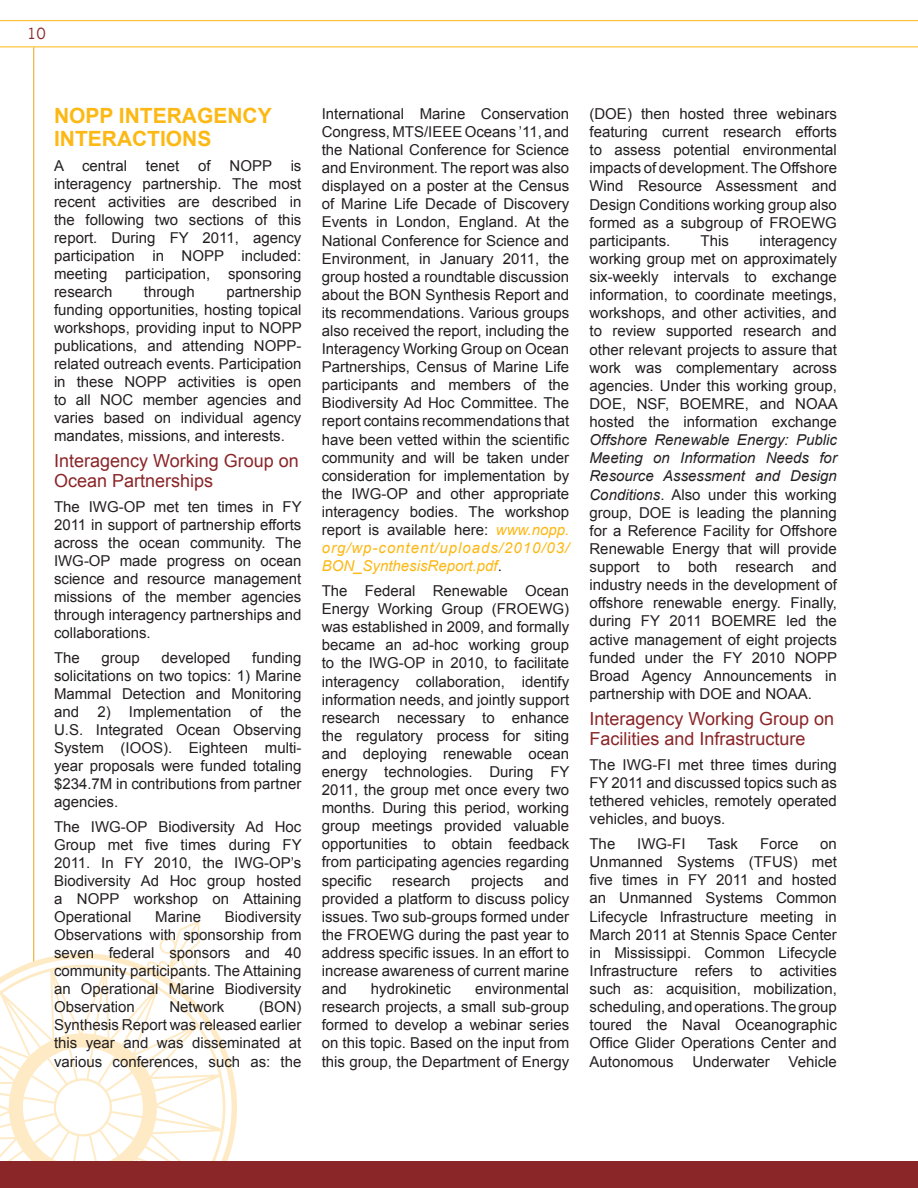
<style>
.page{position:relative;width:918px;height:1188px;background:#fff}
.page>*{position:absolute;margin:0;border:0;box-sizing:border-box;transform-origin:0 0}
.Head_1{font:700 21px/22.5px "Arial";color:#fcb814}
.Head_2{font:18px/19.5px "Arial";color:#8a2528}
.Body1{font:15px/18.1px "Arial";color:#231f20;text-align:justify}
.t1{font:15px "News Gothic";color:#8a2528}
.s1{font-style:italic;color:#fcb814}
.s2{font-style:italic}
</style>
<div class="page">
<hr style="left:33px;top:47px;width:1px;height:920px;background:#e7a512">
<svg style="left:0;top:920px;width:237px;height:241px"></svg>
<div style="left:0;top:1161px;width:918px;height:27px;background:#8a2528"></div>
<svg style="left:0;top:20px;width:918px;height:27px"></svg>
<p class="t1" style="left:27px;top:25px;width:20px">10</p>
<p class="Head_1" style="left:54px;top:105px;width:219px">NOPP INTERAGENCY<br>INTERACTIONS</p>
<p class="Body1" style="left:54px;top:156px;width:75px">A central</p>
<p class="Body1" style="left:146px;top:156px;width:35px">tenet</p>
<p class="Body1" style="left:198px;top:156px;width:14px">of</p>
<p class="Body1" style="left:54px;top:156px;width:249px;text-indent:176px">NOPP is interagency partnership. The most recent activities are described in the following two sections of this report. During FY 2011, agency participation in NOPP included: meeting participation, sponsoring research</p>
<p class="Body1" style="left:54px;top:283px;width:249px;text-indent:172px">partnership funding opportunities, hosting topical workshops, providing input to NOPP publications, and attending NOPP&shy;related outreach events. Participation in these NOPP activities is open to all NOC member agencies and varies based on individual agency mandates, missions, and interests.</p>
<p class="Head_2" style="left:54px;top:451px;width:246px">Interagency Working Group on<br>Ocean Partnerships</p>
<p class="Body1" style="left:54px;top:498px;width:249px">The IWG-OP met ten times in FY 2011 in support of partnership efforts across the ocean community. The IWG-OP made progress on ocean science and resource management missions of the member agencies through interagency partnerships and collaborations.</p>
<p class="Body1" style="left:54px;top:649px;width:27px">The</p>
<p class="Body1" style="left:101px;top:649px;width:40px">group</p>
<p class="Body1" style="left:161px;top:649px;width:71px">developed</p>
<p class="Body1" style="left:144px;top:283px;width:52px">through</p>
<p class="Body1" style="left:54px;top:649px;width:249px;text-indent:198px">funding solicitations on two topics: 1) Marine Mammal Detection and Monitoring and 2) Implementation of the U.S. Integrated Ocean Observing System (IOOS). Eighteen multi&shy;year proposals were funded totaling $234.7M in contributions from partner agencies.</p>
<p class="Body1" style="left:54px;top:818px;width:249px">The IWG-OP Biodiversity Ad Hoc Group met five times during FY 2011. In FY 2010, the IWG-OP’s Biodiversity Ad Hoc group hosted a NOPP workshop on Attaining Operational</p>
<p class="Body1" style="left:54px;top:908px;width:249px;text-indent:171px">Biodiversity Observations with sponsorship from seven federal sponsors and 40 community participants. The Attaining an Operational Marine Biodiversity Observation</p>
<p class="Body1" style="left:155px;top:908px;width:47px">Marine</p>
<p class="Body1" style="left:54px;top:998px;width:249px;text-indent:205px">(BON)<br>Synthesis Report was released earlier this year and was disseminated at various conferences, such as: the</p>
<p class="Body1" style="left:169px;top:998px;width:57px">Network</p>
<p class="Body1" style="left:322px;top:105px;width:249px">International Marine Conservation Congress, MTS/IEEE Oceans ’11, and the National Conference for Science and Environment. The report was also displayed on a poster at the Census of Marine Life Decade of Discovery Events in London, England. At the National Conference for Science and Environment, in January 2011, the group hosted a roundtable discussion about the BON Synthesis Report and its recommendations. Various groups also received the report, including the Interagency Working Group on Ocean Partnerships, Census of Marine Life participants and members of the Biodiversity Ad Hoc Committee. The report contains recommendations that have been vetted within the scientific community and will be taken under consideration for implementation by the IWG-OP and other appropriate interagency bodies. The workshop report is available here: <span class="s1">www.nopp. org/wp-content/uploads/2010/03/ BON_SynthesisReport.pdf</span>.</p>
<p class="Body1" style="left:322px;top:582px;width:249px">The Federal Renewable Ocean Energy Working Group (FROEWG) was established in 2009, and formally became an ad-hoc working group to the IWG-OP in 2010, to facilitate interagency collaboration, identify information needs, and jointly support research necessary to enhance the regulatory process for siting and deploying renewable ocean energy technologies. During FY 2011, the group met once every two months. During this period, working group meetings provided valuable opportunities to obtain feedback from participating agencies regarding specific</p>
<p class="Body1" style="left:322px;top:871px;width:249px;text-indent:222px">and provided a platform to discuss policy issues. Two sub-groups formed under the FROEWG during the past year to address specific issues. In an effort to increase awareness of current marine and</p>
<p class="Body1" style="left:392px;top:871px;width:60px">research</p>
<p class="Body1" style="left:471px;top:871px;width:54px">projects</p>
<p class="Body1" style="left:322px;top:980px;width:249px;text-indent:153px">environmental research projects, a small sub-group formed to develop a webinar series on this topic. Based on the input from this group, the Department of Energy</p>
<p class="Body1" style="left:371px;top:980px;width:82px">hydrokinetic</p>
<p class="Body1" style="left:590px;top:105px;width:249px">(DOE) then hosted three webinars featuring current research efforts to assess potential environmental impacts of development. The Offshore Wind Resource Assessment and Design Conditions working group also formed as a subgroup of FROEWG participants.</p>
<p class="Body1" style="left:590px;top:231px;width:250px;text-indent:170px">interagency working group met on approximately six-weekly intervals to exchange information, to coordinate meetings, workshops, and other activities, and to review supported research and other relevant projects to assure that work was complementary across agencies. Under this working group, DOE, NSF, BOEMRE, and NOAA hosted the information exchange <span class="s2">Offshore Renewable Energy: Public Meeting on Information Needs for Resource Assessment and Design Conditions</span>. Also under this working group, DOE is leading the planning for a Reference Facility for Offshore Renewable Energy that will provide support to both research and industry needs in the development of offshore renewable energy. Finally, during FY 2011 BOEMRE led the active management of eight projects funded under the FY 2010 NOPP Broad Agency Announcements in partnership with DOE and NOAA.</p>
<p class="Head_2" style="left:590px;top:709px;width:246px">Interagency Working Group on<br>Facilities and Infrastructure</p>
<p class="Body1" style="left:590px;top:755px;width:249px">The IWG-FI met three times during FY 2011 and discussed topics such as tethered vehicles, remotely operated vehicles, and buoys.</p>
<p class="Body1" style="left:590px;top:835px;width:27px">The</p>
<p class="Body1" style="left:637px;top:835px;width:50px">IWG-FI</p>
<p class="Body1" style="left:707px;top:835px;width:32px">Task</p>
<p class="Body1" style="left:760px;top:835px;width:40px">Force</p>
<p class="Body1" style="left:701px;top:231px;width:30px">This</p>
<p class="Body1" style="left:590px;top:835px;width:249px;text-indent:231px">on Unmanned Systems (TFUS) met five times in FY 2011 and hosted an Unmanned Systems Common Lifecycle Infrastructure meeting in March 2011 at Stennis Space Center in Mississippi. Common Lifecycle Infrastructure refers to activities such as: acquisition, mobilization, scheduling, and operations. The group toured the Naval Oceanographic Office Glider Operations Center and Autonomous Underwater Vehicle</p>
</div>
